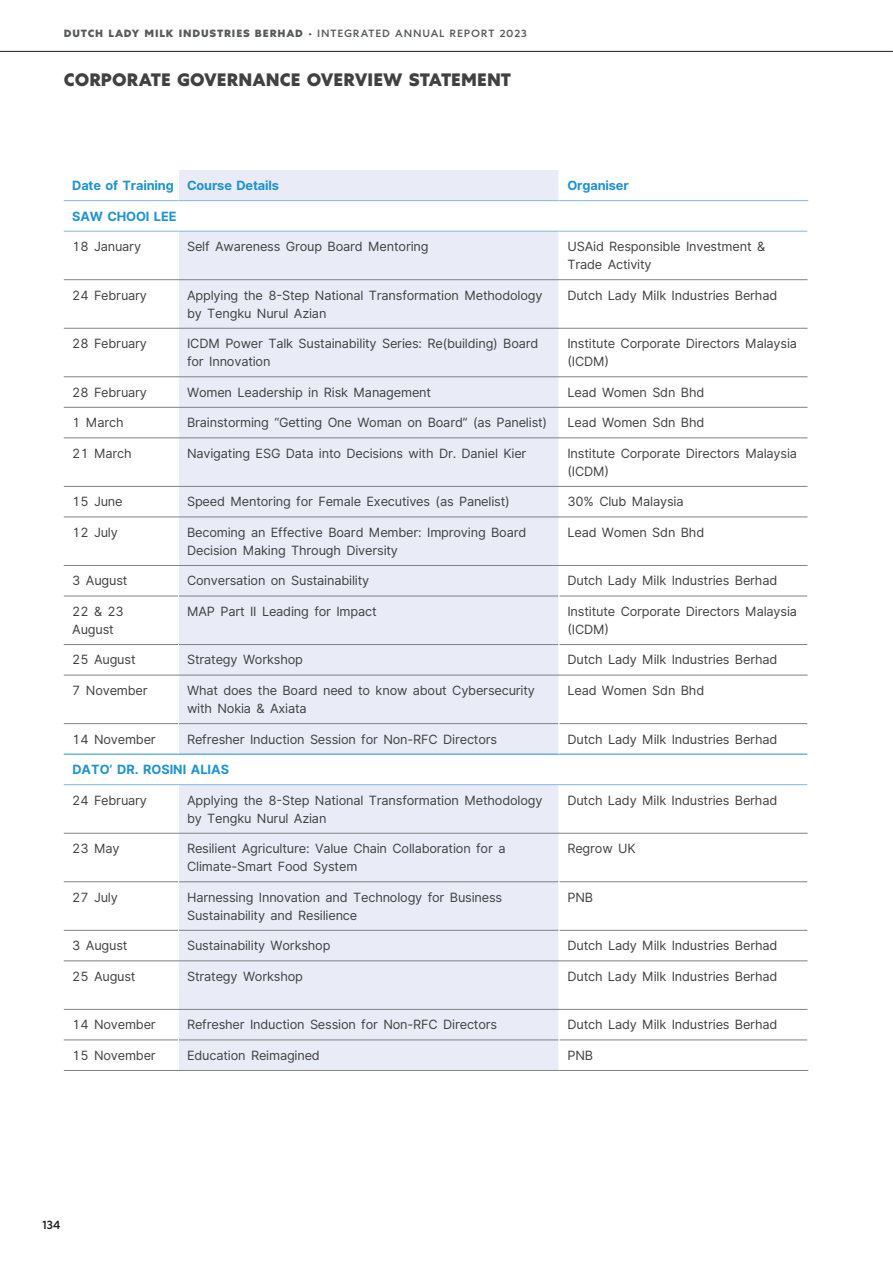
<style>
.page{position:relative;width:893px;height:1263px;background:#fff}
.page>*{position:absolute;margin:0;border:0;box-sizing:border-box;transform-origin:0 0}
.t1{font:800 18px "Centra No 1";letter-spacing:.005em;color:#414142}
.t2{font:12.75px/18px "Inter";letter-spacing:-.015em;color:#414142}
.t3{font:700 12.75px "Inter";letter-spacing:-.01em;color:#1e93d1}
.t4{font:500 12px "Centra No 1";color:#201e1e}
.t5{font:800 10.5px "Centra No 1";letter-spacing:.075em;color:#58595b;scale:1.05 1}
.s1{font-weight:500}
</style>
<div class="page">
<svg style="left:179px;top:170px;width:380px;height:900px;background:#e9ebf5"></svg>
<hr style="left:64px;top:723px;width:114px;height:1px;background:#808284">
<hr style="left:179px;top:723px;width:379px;height:1px;background:#808284">
<hr style="left:559px;top:723px;width:248px;height:1px;background:#808284">
<hr style="left:64px;top:1039px;width:114px;height:1px;background:#808284">
<hr style="left:179px;top:1039px;width:379px;height:1px;background:#808284">
<hr style="left:559px;top:1039px;width:248px;height:1px;background:#808284">
<hr style="left:64px;top:1070px;width:744px;height:1px;background:#808284">
<hr style="left:64px;top:596px;width:114px;height:1px;background:#808284">
<hr style="left:179px;top:596px;width:379px;height:1px;background:#808284">
<hr style="left:559px;top:596px;width:248px;height:1px;background:#808284">
<hr style="left:64px;top:644px;width:114px;height:1px;background:#808284">
<hr style="left:179px;top:644px;width:379px;height:1px;background:#808284">
<hr style="left:559px;top:644px;width:248px;height:1px;background:#808284">
<hr style="left:64px;top:881px;width:114px;height:1px;background:#808284">
<hr style="left:179px;top:881px;width:379px;height:1px;background:#808284">
<hr style="left:559px;top:881px;width:248px;height:1px;background:#808284">
<hr style="left:64px;top:930px;width:114px;height:1px;background:#808284">
<hr style="left:179px;top:930px;width:379px;height:1px;background:#808284">
<hr style="left:559px;top:930px;width:248px;height:1px;background:#808284">
<hr style="left:64px;top:200px;width:744px;height:1px;background:#85b5e1">
<hr style="left:64px;top:231px;width:743px;height:1px;background:#85b5e1">
<hr style="left:64px;top:754px;width:743px;height:1px;background:#1e93d1">
<hr style="left:64px;top:784px;width:743px;height:1px;background:#85b5e1">
<hr style="left:558px;top:170px;width:1px;height:30px;background:#fff">
<hr style="left:558px;top:232px;width:1px;height:47px;background:#fff">
<hr style="left:558px;top:280px;width:1px;height:48px;background:#fff">
<hr style="left:558px;top:329px;width:1px;height:47px;background:#fff">
<hr style="left:558px;top:377px;width:1px;height:30px;background:#fff">
<svg style="left:558px;top:408px;width:1px;height:29px"></svg>
<hr style="left:558px;top:438px;width:1px;height:48px;background:#fff">
<svg style="left:558px;top:487px;width:1px;height:29px"></svg>
<hr style="left:558px;top:517px;width:1px;height:48px;background:#fff">
<hr style="left:558px;top:566px;width:1px;height:30px;background:#fff">
<hr style="left:558px;top:596px;width:1px;height:48px;background:#fff">
<hr style="left:558px;top:644px;width:1px;height:31px;background:#fff">
<hr style="left:558px;top:675px;width:1px;height:49px;background:#fff">
<hr style="left:558px;top:724px;width:1px;height:30px;background:#fff">
<hr style="left:558px;top:785px;width:1px;height:48px;background:#fff">
<hr style="left:558px;top:834px;width:1px;height:48px;background:#fff">
<hr style="left:558px;top:882px;width:1px;height:48px;background:#fff">
<hr style="left:558px;top:930px;width:1px;height:30px;background:#fff">
<hr style="left:558px;top:961px;width:1px;height:48px;background:#fff">
<hr style="left:558px;top:1010px;width:1px;height:30px;background:#fff">
<hr style="left:558px;top:1040px;width:1px;height:30px;background:#fff">
<hr style="left:64px;top:279px;width:743px;height:1px;background:#808284">
<hr style="left:64px;top:328px;width:743px;height:1px;background:#808284">
<hr style="left:64px;top:376px;width:743px;height:1px;background:#808284">
<hr style="left:64px;top:407px;width:743px;height:1px;background:#808284">
<hr style="left:64px;top:437px;width:743px;height:1px;background:#808284">
<hr style="left:64px;top:486px;width:743px;height:1px;background:#808284">
<hr style="left:64px;top:516px;width:743px;height:1px;background:#808284">
<hr style="left:64px;top:565px;width:743px;height:1px;background:#808284">
<hr style="left:64px;top:675px;width:743px;height:1px;background:#808284">
<hr style="left:64px;top:960px;width:743px;height:1px;background:#808284">
<hr style="left:64px;top:1009px;width:743px;height:1px;background:#808284">
<hr style="left:64px;top:833px;width:743px;height:1px;background:#808284">
<hr style="left:0;top:51px;width:893px;height:1px;background:#201e1e">
<p class="t5" style="left:64px;top:27px;width:442px">DUTCH LADY MILK INDUSTRIES BERHAD <span class="s1">• INTEGRATED ANNUAL REPORT 2023</span></p>
<h1 class="t1" style="left:64px;top:69px;width:449px">CORPORATE GOVERNANCE OVERVIEW STATEMENT</h1>
<p class="t3" style="left:72px;top:181px;width:208px">Date of Training Course Details</p>
<p class="t3" style="left:567px;top:181px;width:63px">Organiser</p>
<p class="t3" style="left:72px;top:211px;width:106px">SAW CHOOI LEE</p>
<p class="t2" style="left:72px;top:238px;width:70px">18 January</p>
<p class="t2" style="left:187px;top:238px;width:243px">Self Awareness Group Board Mentoring</p>
<p class="t2" style="left:567px;top:238px;width:199px">USAid Responsible Investment &amp;<br>Trade Activity</p>
<p class="t2" style="left:72px;top:286px;width:76px">24 February</p>
<p class="t2" style="left:187px;top:286px;width:357px">Applying the 8-Step National Transformation Methodology by Tengku Nurul Azian</p>
<p class="t2" style="left:567px;top:286px;width:211px">Dutch Lady Milk Industries Berhad</p>
<p class="t2" style="left:72px;top:335px;width:76px">28 February</p>
<p class="t2" style="left:187px;top:335px;width:353px">ICDM Power Talk Sustainability Series: Re(building) Board for Innovation</p>
<p class="t2" style="left:567px;top:335px;width:231px">Institute Corporate Directors Malaysia (ICDM)</p>
<p class="t2" style="left:72px;top:383px;width:76px">28 February</p>
<p class="t2" style="left:187px;top:383px;width:246px">Women Leadership in Risk Management</p>
<p class="t2" style="left:567px;top:383px;width:138px">Lead Women Sdn Bhd</p>
<p class="t2" style="left:72px;top:414px;width:53px">1 March</p>
<p class="t2" style="left:187px;top:414px;width:362px">Brainstorming “Getting One Woman on Board” (as Panelist)</p>
<p class="t2" style="left:567px;top:414px;width:138px">Lead Women Sdn Bhd</p>
<p class="t2" style="left:72px;top:444px;width:61px">21 March</p>
<p class="t2" style="left:187px;top:444px;width:341px">Navigating ESG Data into Decisions with Dr. Daniel Kier</p>
<p class="t2" style="left:567px;top:444px;width:231px">Institute Corporate Directors Malaysia (ICDM)</p>
<p class="t2" style="left:72px;top:493px;width:52px">15 June</p>
<p class="t2" style="left:187px;top:493px;width:324px">Speed Mentoring for Female Executives (as Panelist)</p>
<p class="t2" style="left:567px;top:493px;width:118px">30% Club Malaysia</p>
<p class="t2" style="left:72px;top:523px;width:47px">12 July</p>
<p class="t2" style="left:187px;top:523px;width:341px">Becoming an Effective Board Member: Improving Board<br>Decision Making Through Diversity</p>
<p class="t2" style="left:567px;top:523px;width:138px">Lead Women Sdn Bhd</p>
<p class="t2" style="left:72px;top:572px;width:57px">3 August</p>
<p class="t2" style="left:187px;top:572px;width:184px">Conversation on Sustainability</p>
<p class="t2" style="left:567px;top:572px;width:211px">Dutch Lady Milk Industries Berhad</p>
<p class="t2" style="left:72px;top:602px;width:53px">22 &amp; 23<br>August</p>
<p class="t2" style="left:187px;top:602px;width:191px">MAP Part II Leading for Impact</p>
<p class="t2" style="left:567px;top:602px;width:231px">Institute Corporate Directors Malaysia (ICDM)</p>
<p class="t2" style="left:72px;top:651px;width:65px">25 August</p>
<p class="t2" style="left:187px;top:651px;width:117px">Strategy Workshop</p>
<p class="t2" style="left:567px;top:651px;width:211px">Dutch Lady Milk Industries Berhad</p>
<p class="t2" style="left:72px;top:682px;width:77px">7 November</p>
<p class="t2" style="left:187px;top:682px;width:349px">What does the Board need to know about Cybersecurity with Nokia &amp; Axiata</p>
<p class="t2" style="left:567px;top:682px;width:138px">Lead Women Sdn Bhd</p>
<p class="t2" style="left:72px;top:730px;width:85px">14 November</p>
<p class="t2" style="left:187px;top:730px;width:312px">Refresher Induction Session for Non-RFC Directors</p>
<p class="t2" style="left:567px;top:730px;width:211px">Dutch Lady Milk Industries Berhad</p>
<p class="t3" style="left:72px;top:765px;width:158px">DATO’ DR. ROSINI ALIAS</p>
<p class="t2" style="left:72px;top:791px;width:76px">24 February</p>
<p class="t2" style="left:187px;top:791px;width:357px">Applying the 8-Step National Transformation Methodology by Tengku Nurul Azian</p>
<p class="t2" style="left:567px;top:791px;width:211px">Dutch Lady Milk Industries Berhad</p>
<p class="t2" style="left:72px;top:840px;width:49px">23 May</p>
<p class="t2" style="left:187px;top:840px;width:320px">Resilient Agriculture: Value Chain Collaboration for a<br>Climate-Smart Food System</p>
<p class="t2" style="left:567px;top:840px;width:70px">Regrow UK</p>
<p class="t2" style="left:72px;top:888px;width:47px">27 July</p>
<p class="t2" style="left:187px;top:888px;width:317px">Harnessing Innovation and Technology for Business<br>Sustainability and Resilience</p>
<p class="t2" style="left:567px;top:888px;width:27px">PNB</p>
<p class="t2" style="left:72px;top:937px;width:57px">3 August</p>
<p class="t2" style="left:187px;top:937px;width:145px">Sustainability Workshop</p>
<p class="t2" style="left:567px;top:937px;width:211px">Dutch Lady Milk Industries Berhad</p>
<p class="t2" style="left:72px;top:967px;width:65px">25 August</p>
<p class="t2" style="left:187px;top:967px;width:117px">Strategy Workshop</p>
<p class="t2" style="left:567px;top:967px;width:211px">Dutch Lady Milk Industries Berhad</p>
<p class="t2" style="left:72px;top:1016px;width:85px">14 November</p>
<p class="t2" style="left:187px;top:1016px;width:312px">Refresher Induction Session for Non-RFC Directors</p>
<p class="t2" style="left:567px;top:1016px;width:211px">Dutch Lady Milk Industries Berhad</p>
<p class="t2" style="left:72px;top:1046px;width:85px">15 November</p>
<p class="t2" style="left:187px;top:1046px;width:134px">Education Reimagined</p>
<p class="t2" style="left:567px;top:1046px;width:27px">PNB</p>
<p class="t4" style="left:43px;top:1218px;width:19px">134</p>
</div>
